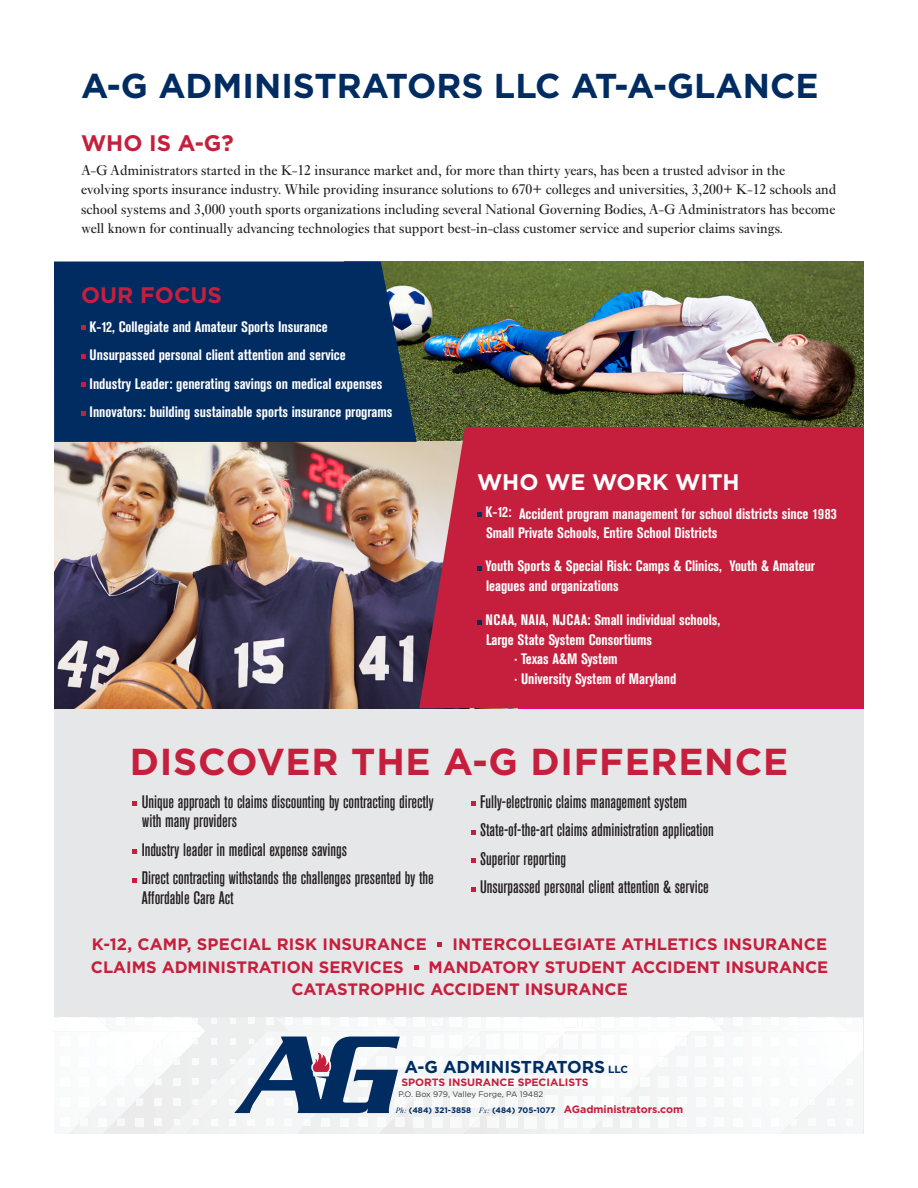
<style>
.page{position:relative;width:918px;height:1188px;background:#fff}
.page>*{position:absolute;margin:0;border:0;box-sizing:border-box;transform-origin:0 0}
.t1{font:700 37.5px "Gotham";letter-spacing:.02em;color:#c51f3d}
.t2{font:700 34.5px "Gotham";color:#002c62}
.t3{font:700 22.5px "Gotham";color:#c51f3d}
.t4{font:700 22.5px "Gotham";color:#fff}
.t5{font:500 condensed 18px "Akzidenz Grotesk BE";color:#231f20}
.t6{font:700 17.25px "Gotham";color:#002c62}
.t7{font:700 16.5px "Gotham";color:#c51f3d}
.t8{font:700 condensed 15px "Akzidenz Grotesk BE";color:#fff}
.t9{font:14.7px/19.5px "Ehrhardt";color:#231f20;text-align:justify}
.t10{font:700 10.65px "Gotham";color:#c51f3d}
.t11{font:700 8.1px "Gotham";color:#002c62}
.t12{font:8.1px "Gotham";color:#3e3e3f}
.s1{font-size:10.35px}
.s2{font-family:"Ehrhardt";font-weight:400;font-style:italic}
.s3{font-size:10.65px;color:#c51f3d}
</style>
<div class="page">
<div style="left:54px;top:262px;width:810px;height:872px;background:#e6e7e9"></div>
<img style="left:417px;top:262px;width:446px;height:180px">
<img style="left:54px;top:442px;width:365px;height:266px">
<div style="left:54px;top:262px;width:363px;height:180px;background:#002c62"></div>
<svg style="left:81px;top:325px;width:5px;height:5px"></svg>
<svg style="left:81px;top:354px;width:5px;height:5px"></svg>
<svg style="left:81px;top:382px;width:5px;height:5px"></svg>
<svg style="left:81px;top:411px;width:5px;height:5px"></svg>
<div style="left:419px;top:427px;width:445px;height:281px;background:#c51f3d"></div>
<svg style="left:477px;top:512px;width:5px;height:5px"></svg>
<svg style="left:477px;top:566px;width:5px;height:5px"></svg>
<svg style="left:477px;top:620px;width:5px;height:5px"></svg>
<svg style="left:132px;top:801px;width:5px;height:5px"></svg>
<svg style="left:132px;top:849px;width:5px;height:5px"></svg>
<svg style="left:132px;top:878px;width:5px;height:5px"></svg>
<svg style="left:471px;top:801px;width:5px;height:5px"></svg>
<svg style="left:471px;top:830px;width:5px;height:5px"></svg>
<svg style="left:471px;top:858px;width:5px;height:5px"></svg>
<svg style="left:471px;top:887px;width:5px;height:5px"></svg>
<svg style="left:437px;top:942px;width:5px;height:5px"></svg>
<svg style="left:414px;top:965px;width:4px;height:5px"></svg>
<svg style="left:54px;top:1017px;width:809px;height:117px"></svg>
<p class="t2" style="left:81px;top:65px;width:739px">A-G ADMINISTRATORS LLC AT-A-GLANCE</p>
<p class="t3" style="left:81px;top:130px;width:154px">WHO IS A-G?</p>
<p class="t9" style="left:81px;top:160px;width:706px">A-G Administrators started in the K-12 insurance market and, for more than thirty years, has been a trusted advisor in the</p>
<p class="t9" style="left:81px;top:179px;width:757px">evolving sports insurance industry. While providing insurance solutions to 670+ colleges and universities, 3,200+ K-12 schools and school systems and 3,000 youth sports organizations including several National Governing Bodies, A-G Administrators has become well known for continually advancing technologies that support best-in-class customer service and superior claims savings.</p>
<p class="t3" style="left:81px;top:282px;width:143px">OUR FOCUS</p>
<p class="t8" style="left:90px;top:318px;width:240px">K-12, Collegiate and Amateur Sports Insurance</p>
<p class="t8" style="left:90px;top:346px;width:258px">Unsurpassed personal client attention and service</p>
<p class="t8" style="left:90px;top:375px;width:294px">Industry Leader: generating savings on medical expenses</p>
<p class="t8" style="left:90px;top:403px;width:304px">Innovators: building sustainable sports insurance programs</p>
<p class="t4" style="left:477px;top:469px;width:264px">WHO WE WORK WITH</p>
<p class="t8" style="left:486px;top:505px;width:353px">K-12: Accident program management for school districts since 1983</p>
<p class="t8" style="left:486px;top:524px;width:233px">Small Private Schools, Entire School Districts</p>
<p class="t8" style="left:486px;top:557px;width:331px">Youth Sports &amp; Special Risk: Camps &amp; Clinics, Youth &amp; Amateur</p>
<p class="t8" style="left:486px;top:577px;width:134px">leagues and organizations</p>
<p class="t8" style="left:486px;top:611px;width:236px">NCAA, NAIA, NJCAA: Small individual schools,</p>
<p class="t8" style="left:486px;top:631px;width:168px">Large State System Consortiums</p>
<p class="t8" style="left:514px;top:650px;width:105px">· Texas A&amp;M System</p>
<p class="t8" style="left:514px;top:670px;width:163px">· University System of Maryland</p>
<p class="t1" style="left:130px;top:741px;width:660px">DISCOVER THE A-G DIFFERENCE</p>
<p class="t5" style="left:142px;top:792px;width:294px">Unique approach to claims discounting by contracting directly</p>
<p class="t5" style="left:142px;top:811px;width:96px">with many providers</p>
<p class="t5" style="left:142px;top:840px;width:207px">Industry leader in medical expense savings</p>
<p class="t5" style="left:142px;top:868px;width:294px">Direct contracting withstands the challenges presented by the</p>
<p class="t5" style="left:142px;top:888px;width:93px">Affordable Care Act</p>
<p class="t5" style="left:480px;top:792px;width:209px">Fully-electronic claims management system</p>
<p class="t5" style="left:480px;top:820px;width:235px">State-of-the-art claims administration application</p>
<p class="t5" style="left:480px;top:849px;width:87px">Superior reporting</p>
<p class="t5" style="left:480px;top:877px;width:230px">Unsurpassed personal client attention &amp; service</p>
<p class="t7" style="left:92px;top:935px;width:336px">K-12, CAMP, SPECIAL RISK INSURANCE</p>
<p class="t7" style="left:452px;top:935px;width:376px">INTERCOLLEGIATE ATHLETICS INSURANCE</p>
<p class="t7" style="left:91px;top:957px;width:314px">CLAIMS ADMINISTRATION SERVICES</p>
<p class="t7" style="left:428px;top:957px;width:401px">MANDATORY STUDENT ACCIDENT INSURANCE</p>
<p class="t7" style="left:291px;top:980px;width:338px">CATASTROPHIC ACCIDENT INSURANCE</p>
<p class="t6" style="left:404px;top:1057px;width:225px">A-G ADMINISTRATORS <span class="s1">LLC</span></p>
<p class="t10" style="left:401px;top:1076px;width:189px">SPORTS INSURANCE SPECIALISTS</p>
<p class="t12" style="left:398px;top:1090px;width:146px">P.O. Box 979, Valley Forge, PA 19482</p>
<p class="t11" style="left:395px;top:1106px;width:289px"><span class="s2">Ph:</span> (484) 321-3858 <span class="s2">Fx:</span> (484) 705-1077 <span class="s3">AGadministrators.com</span></p>
</div>
